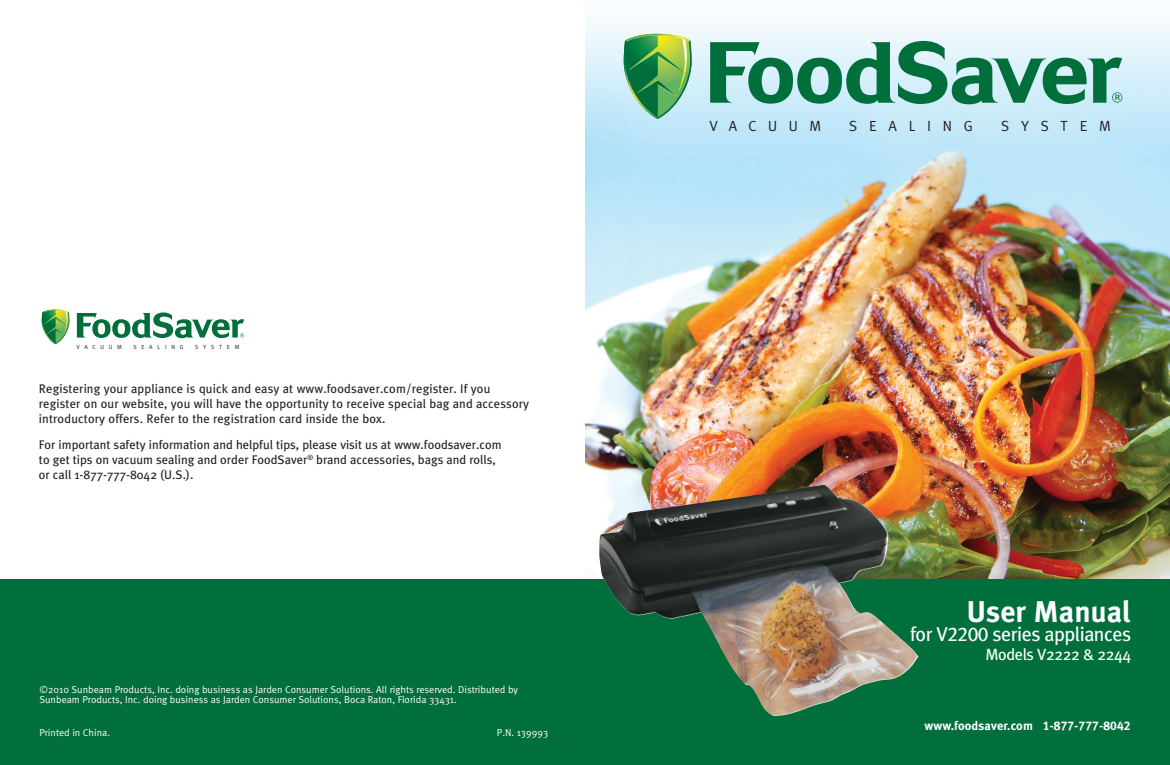
<style>
.page{position:relative;width:1170px;height:765px;background:#fff}
.page>*{position:absolute;margin:0;border:0;box-sizing:border-box;transform-origin:0 0}
.t1{font:700 30px "Meta Plus";color:#fff}
.t2{font:20px "Meta Plus";letter-spacing:-.025em;color:#fff}
.t3{font:16.25px "Meta Plus";letter-spacing:-.025em;color:#fff}
.t4{font:14.62px "Meta";letter-spacing:.8em;color:#231f20}
.t5{font:12.5px/15px "Meta Plus";letter-spacing:.01em;color:#231f20}
.t6{font:700 12.5px "Meta Plus";letter-spacing:.01em;color:#fff}
.t7{font:10px/10px "Meta Normal";color:#fff}
.t8{font:6px "Meta";letter-spacing:.8em;color:#231f20}
.s1{font-family:"Meta Plus Book Caps"}
.s2{font-family:"Meta Plus Bold Caps";font-weight:400}
</style>
<div class="page">
<img style="left:585px;top:19px;width:585px;height:561px">
<svg style="left:710px;top:41px;width:412px;height:63px;background:#7ab7a5"></svg>
<img style="left:624px;top:34px;width:68px;height:85px">
<div style="left:0;top:580px;width:1170px;height:185px;background:#006f3c"></div>
<img style="left:599px;top:485px;width:320px;height:231px">
<svg style="left:77px;top:312px;width:167px;height:26px"></svg>
<svg style="left:42px;top:310px;width:27px;height:34px"></svg>
<p class="t8" style="left:77px;top:344px;width:47px">VACUUM</p>
<p class="t8" style="left:133px;top:344px;width:52px">SEALING</p>
<p class="t8" style="left:195px;top:344px;width:46px">SYSTEM</p>
<p class="t5" style="left:39px;top:381px;width:492px">Registering your appliance is quick and easy at www.foodsaver.com/register. If you register on our website, you will have the opportunity to receive special bag and accessory introductory offers. Refer to the registration card inside the box.</p>
<p class="t5" style="left:39px;top:437px;width:464px">For important safety information and helpful tips, please visit us at www.foodsaver.com to get tips on vacuum sealing and order FoodSaver<sup>®</sup> brand accessories, bags and rolls, or call 1-877-777-8042 (U.S.).</p>
<p class="t7" style="left:39px;top:685px;width:480px">©2010 Sunbeam Products, Inc. doing business as Jarden Consumer Solutions. All rights reserved. Distributed by<br>Sunbeam Products, Inc. doing business as Jarden Consumer Solutions, Boca Raton, Florida 33431.</p>
<p class="t7" style="left:39px;top:727px;width:72px">Printed in China.</p>
<p class="t7" style="left:497px;top:727px;width:53px">P.N. 139993</p>
<p class="t4" style="left:709px;top:118px;width:113px">VACUUM</p>
<p class="t4" style="left:849px;top:118px;width:125px">SEALING</p>
<p class="t4" style="left:1001px;top:118px;width:111px">SYSTEM</p>
<h1 class="t1" style="left:966px;top:594px;width:166px">User Manual</h1>
<h2 class="t2" style="left:910px;top:622px;width:223px">for <span class="s1">V2200</span> series appliances</h2>
<h3 class="t3" style="left:985px;top:644px;width:147px">Models V2222 &amp; 2244</h3>
<p class="t6" style="left:924px;top:718px;width:208px">www.foodsaver.com <span class="s2">1-877-777-8042</span></p>
</div>
